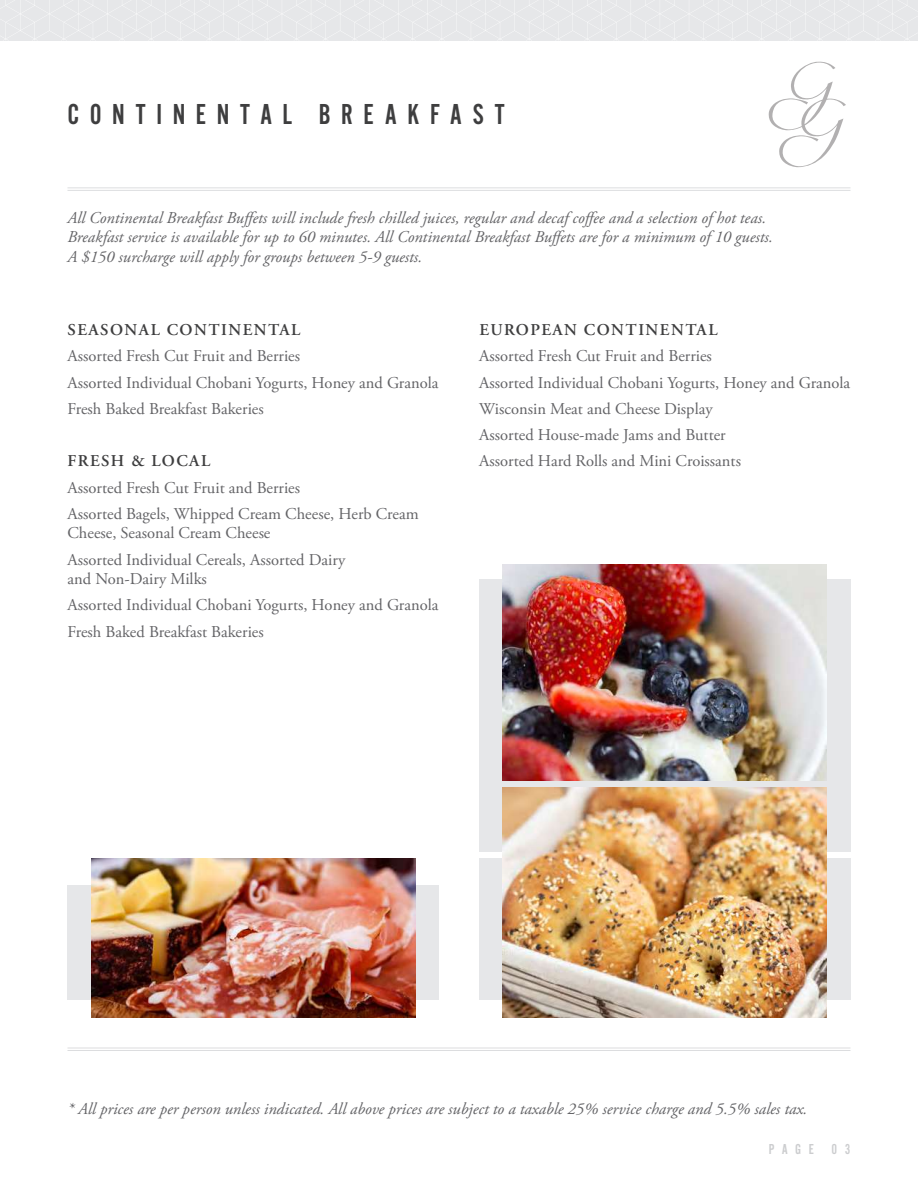
<style>
.page{position:relative;width:918px;height:1188px;background:#fff}
.page>*{position:absolute;margin:0;border:0;box-sizing:border-box;transform-origin:0 0}
.t1{font:30px "Alternate Got No 2 D";letter-spacing:.35em;color:#3e3e3f}
.t2{font:16.5px/26.2px "Adobe Garamond Pro";color:#636366}
.t3{font:italic 16.5px/19.5px "Adobe Garamond Pro";color:#636366}
.t4{font:600 16.5px "Adobe Garamond Pro";letter-spacing:.09em;color:#3e3e3f}
.t5{font:15px "Alternate Got No 2 D";letter-spacing:.5em;color:#cccdcf}
</style>
<div class="page">
<hr style="left:68px;top:1048px;width:782px;height:1px;background:#dcdddf">
<hr style="left:68px;top:1050px;width:782px;height:1px;background:#dcdddf">
<div style="left:0;top:0;width:918px;height:40px;background:#e6e7e9"></div>
<hr style="left:68px;top:188px;width:782px;height:1px;background:#dcdddf">
<hr style="left:68px;top:190px;width:782px;height:1px;background:#dcdddf">
<svg style="left:769px;top:62px;width:77px;height:105px"></svg>
<div style="left:479px;top:859px;width:371px;height:141px;background:#e6e7e9"></div>
<div style="left:68px;top:886px;width:371px;height:114px;background:#e6e7e9"></div>
<div style="left:479px;top:579px;width:371px;height:273px;background:#e6e7e9"></div>
<img style="left:91px;top:859px;width:324px;height:158px">
<img style="left:503px;top:787px;width:324px;height:230px">
<img style="left:503px;top:565px;width:324px;height:216px">
<h1 class="t1" style="left:68px;top:99px;width:439px">CONTINENTAL BREAKFAST</h1>
<p class="t3" style="left:67px;top:208px;width:707px">All Continental Breakfast Buffets will include fresh chilled juices, regular and decaf coffee and a selection of hot teas.<br>Breakfast service is available for up to 60 minutes. All Continental Breakfast Buffets are for a minimum of 10 guests.<br>A $150 surcharge will apply for groups between 5-9 guests.</p>
<p class="t4" style="left:68px;top:320px;width:234px">SEASONAL CONTINENTAL</p>
<p class="t2" style="left:67px;top:344px;width:373px">Assorted Fresh Cut Fruit and Berries<br>Assorted Individual Chobani Yogurts, Honey and Granola<br>Fresh Baked Breakfast Bakeries</p>
<p class="t4" style="left:68px;top:452px;width:144px">FRESH &amp; LOCAL</p>
<p class="t2" style="left:67px;top:475px;width:353px">Assorted Fresh Cut Fruit and Berries<br>Assorted Bagels, Whipped Cream Cheese, Herb Cream</p>
<p class="t2" style="left:67px;top:521px;width:280px">Cheese, Seasonal Cream Cheese<br>Assorted Individual Cereals, Assorted Dairy</p>
<p class="t2" style="left:67px;top:566px;width:373px">and Non-Dairy Milks<br>Assorted Individual Chobani Yogurts, Honey and Granola<br>Fresh Baked Breakfast Bakeries</p>
<p class="t4" style="left:479px;top:320px;width:240px">EUROPEAN CONTINENTAL</p>
<p class="t2" style="left:479px;top:344px;width:373px">Assorted Fresh Cut Fruit and Berries<br>Assorted Individual Chobani Yogurts, Honey and Granola Wisconsin Meat and Cheese Display<br>Assorted House-made Jams and Butter<br>Assorted Hard Rolls and Mini Croissants</p>
<p class="t3" style="left:67px;top:1099px;width:741px">* All prices are per person unless indicated. All above prices are subject to a taxable 25% service charge and 5.5% sales tax.</p>
<p class="t5" style="left:769px;top:1141px;width:83px">PAGE 03</p>
</div>
